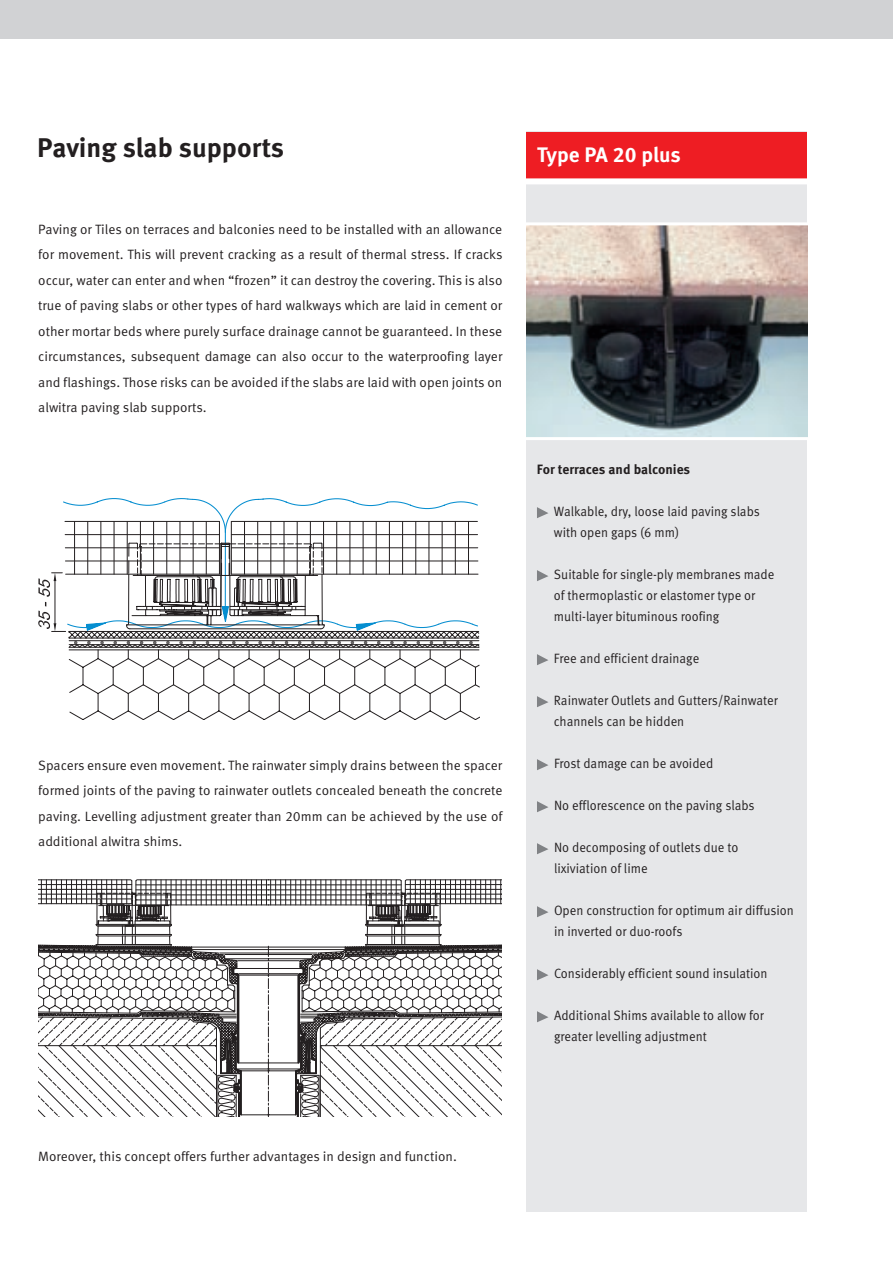
<style>
.page{position:relative;width:893px;height:1263px;background:#fff}
.page>*{position:absolute;margin:0;border:0;box-sizing:border-box;transform-origin:0 0}
.t1{font:700 27px "Meta Pro";letter-spacing:-.005em;color:#231f20}
.t2{font:700 21px "Meta Pro";letter-spacing:-.005em;color:#fff}
.t3{font:13.5px/25.5px "Meta Pro";color:#231f20;text-align:justify}
.t4{font:13.5px/21px "Meta Pro";color:#231f20;scale:.94 1}
.t5{font:700 13.5px "Meta Pro";color:#231f20}
</style>
<div class="page">
<div style="left:0;top:0;width:893px;height:38px;background:#d1d2d4"></div>
<div style="left:526px;top:132px;width:281px;height:1080px;background:#e6e7e9"></div>
<img style="left:526px;top:225px;width:281px;height:212px">
<svg style="left:38px;top:498px;width:442px;height:222px"></svg>
<svg style="left:38px;top:879px;width:464px;height:238px"></svg>
<hr style="left:524px;top:437px;width:287px;height:3px;background:#fff">
<hr style="left:524px;top:222px;width:287px;height:3px;background:#fff">
<div style="left:526px;top:132px;width:281px;height:48px;background:#ee1d23"></div>
<svg style="left:537px;top:507px;width:11px;height:11px"></svg>
<svg style="left:537px;top:570px;width:11px;height:11px"></svg>
<svg style="left:537px;top:654px;width:11px;height:11px"></svg>
<svg style="left:537px;top:696px;width:11px;height:11px"></svg>
<svg style="left:537px;top:759px;width:11px;height:11px"></svg>
<svg style="left:537px;top:801px;width:11px;height:11px"></svg>
<svg style="left:537px;top:843px;width:11px;height:11px"></svg>
<svg style="left:537px;top:906px;width:11px;height:11px"></svg>
<svg style="left:537px;top:969px;width:11px;height:12px"></svg>
<svg style="left:537px;top:1011px;width:11px;height:12px"></svg>
<div style="left:523px;top:178px;width:288px;height:6px;background:#fff"></div>
<h1 class="t1" style="left:37px;top:131px;width:248px">Paving slab supports</h1>
<p class="t3" style="left:38px;top:217px;width:466px">Paving or Tiles on terraces and balconies need to be installed with an allowance for movement. This will prevent cracking as a result of thermal stress. If cracks occur, water can enter and when “frozen” it can destroy the covering. This is also true of paving slabs or other types of hard walkways which are laid in cement or other mortar beds where purely surface drainage cannot be guaranteed. In these circumstances, subsequent damage can also occur to the waterproofing layer and flashings. Those risks can be avoided if the slabs are laid with open joints on alwitra paving slab supports.</p>
<p class="t3" style="left:38px;top:753px;width:466px">Spacers ensure even movement. The rainwater simply drains between the spacer formed joints of the paving to rainwater outlets concealed beneath the concrete paving. Levelling adjustment greater than 20mm can be achieved by the use of additional alwitra shims.</p>
<h2 class="t2" style="left:537px;top:141px;width:145px">Type PA 20 plus</h2>
<p class="t5" style="left:537px;top:461px;width:155px">For terraces and balconies</p>
<p class="t4" style="left:554px;top:501px;width:221px">Walkable, dry, loose laid paving slabs with open gaps (6 mm)</p>
<p class="t4" style="left:554px;top:564px;width:236px">Suitable for single-ply membranes made of thermoplastic or elastomer type or multi-layer bituminous roofing</p>
<p class="t4" style="left:554px;top:648px;width:156px">Free and efficient drainage</p>
<p class="t4" style="left:554px;top:690px;width:240px">Rainwater Outlets and Gutters/Rainwater channels can be hidden</p>
<p class="t4" style="left:554px;top:753px;width:171px">Frost damage can be avoided</p>
<p class="t4" style="left:554px;top:795px;width:215px">No efflorescence on the paving slabs</p>
<p class="t4" style="left:554px;top:837px;width:198px">No decomposing of outlets due to lixiviation of lime</p>
<p class="t4" style="left:554px;top:900px;width:257px">Open construction for optimum air diffusion in inverted or duo-roofs</p>
<p class="t4" style="left:554px;top:963px;width:229px">Considerably efficient sound insulation</p>
<p class="t4" style="left:554px;top:1005px;width:225px">Additional Shims available to allow for greater levelling adjustment</p>
<p class="t3" style="left:38px;top:1144px;width:420px">Moreover, this concept offers further advantages in design and function.</p>
</div>
